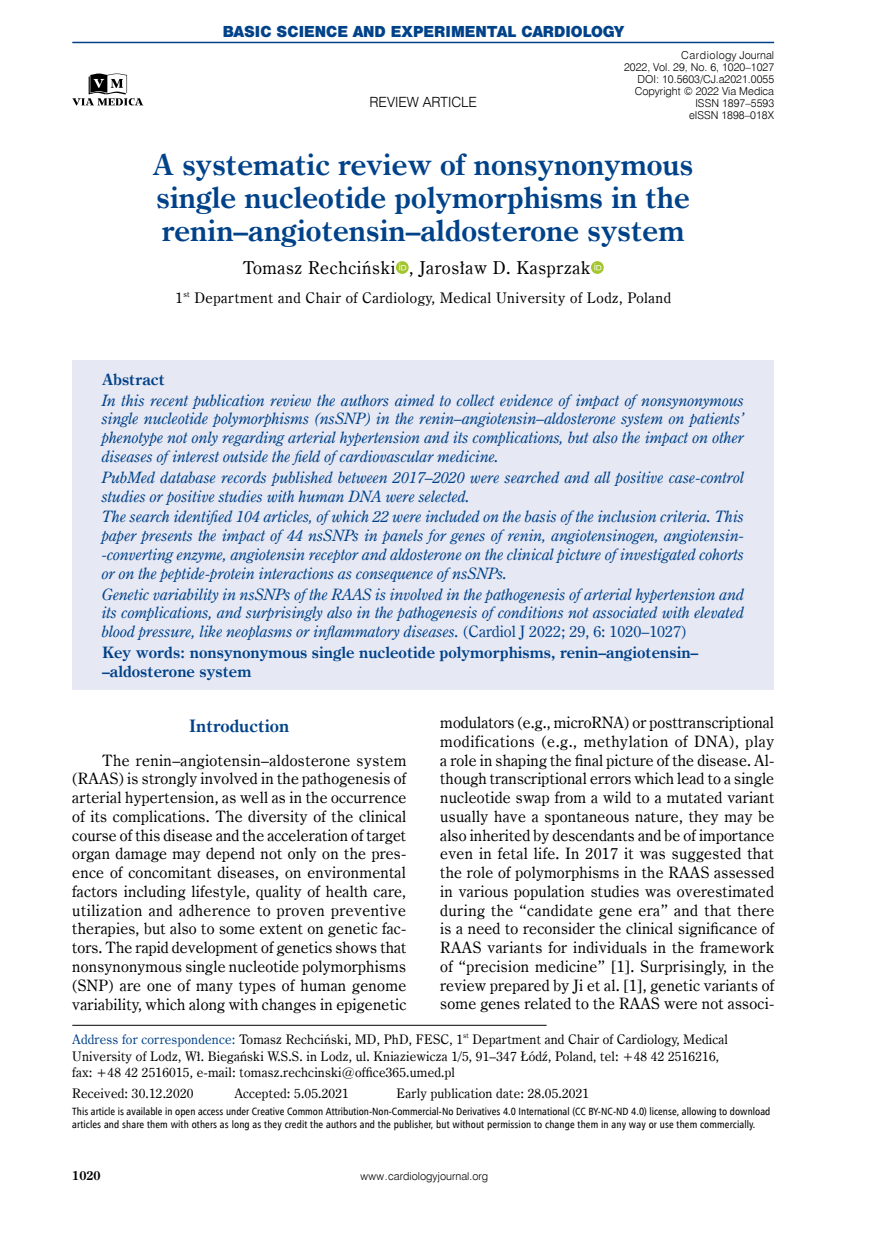
<style>
.page{position:relative;width:872px;height:1234px;background:#fff}
.page>*{position:absolute;margin:0;border:0;box-sizing:border-box;transform-origin:0 0}
.t1{font:700 29.4px/33px "Century Oldst EU";color:#004289;text-align:justify}
.t2{font:17.85px "Century Oldst EU";letter-spacing:.035em;color:#000}
.t3{font:700 17.25px "Century Oldst EU";color:#004289}
.t4{font:15.75px/18.8px "Century Oldst EU";letter-spacing:.015em;color:#000;text-align:justify}
.t5{font:italic 15.75px/18.8px "Century Oldst EU";color:#004289;text-align:justify}
.t6{font:700 15.75px/18.8px "Century Oldst EU";color:#004289}
.t7{font:14.7px "Century Oldst EU";letter-spacing:.035em;color:#000}
.t8{font:14.1px "Swis 721 Blk 2 EU";color:#004289}
.t9{font:14.1px "Swis 721 Lt EU";color:#000}
.t10{font:13.2px/16.5px "Century Oldst EU";letter-spacing:.015em;color:#000}
.t11{font:700 12.75px "Century Oldst EU";color:#000}
.t12{font:10.95px/12px "Swis 721 Lt EU";color:#000;text-align:right}
.t13{font:10.5px/12.8px "Humnst 777 Cn EU";color:#000}
.t14{font:7.2px "Century Oldst EU";color:#000}
.s1{font-style:normal}
.s2{color:#004289}
</style>
<div class="page">
<hr style="left:72px;top:1024px;width:474px;height:1px;background:#000">
<svg style="left:396px;top:261px;width:13px;height:13px"></svg>
<svg style="left:399px;top:263px;width:7px;height:7px"></svg>
<svg style="left:591px;top:261px;width:13px;height:13px"></svg>
<svg style="left:594px;top:263px;width:7px;height:7px"></svg>
<div style="left:72px;top:360px;width:702px;height:329px;background:#e6e8f4"></div>
<hr style="left:72px;top:42px;width:702px;height:1px;background:#004289">
<svg style="left:72px;top:74px;width:71px;height:32px"></svg>
<p class="t8" style="left:223px;top:22px;width:402px">BASIC SCIENCE AND EXPERIMENTAL CARDIOLOGY</p>
<p class="t12" style="left:624px;top:49px;width:151px">Cardiology Journal<br>2022, Vol. 29, No. 6, 1020–1027<br>DOI: 10.5603/CJ.a2021.0055<br>Copyright © 2022 Via Medica<br>ISSN 1897–5593<br>eISSN 1898–018X</p>
<p class="t9" style="left:369px;top:93px;width:109px">REVIEW ARTICLE</p>
<h1 class="t1" style="left:153px;top:149px;width:542px">A systematic review of nonsynonymous single nucleotide polymorphisms in the renin–angiotensin–aldosterone system</h1>
<p class="t2" style="left:243px;top:256px;width:349px">Tomasz Rechciński , Jarosław D. Kasprzak</p>
<p class="t7" style="left:175px;top:289px;width:497px">1<sup>st</sup> Department and Chair of Cardiology, Medical University of Lodz, Poland</p>
<p class="t6" style="left:102px;top:370px;width:64px">Abstract</p>
<p class="t5" style="left:102px;top:390px;width:644px">In this recent publication review the authors aimed to collect evidence of impact of nonsynonymous single nucleotide polymorphisms (nsSNP) in the renin–angiotensin–aldosterone system on patients’ phenotype not only regarding arterial hypertension and its complications, but also the impact on other diseases of interest outside the field of cardiovascular medicine.</p>
<p class="t5" style="left:102px;top:468px;width:644px">PubMed database records published between 2017–2020 were searched and all positive case-control studies or positive studies with human DNA were selected.</p>
<p class="t5" style="left:102px;top:507px;width:644px">The search identified 104 articles, of which 22 were included on the basis of the inclusion criteria. This paper presents the impact of 44 nsSNPs in panels for genes of renin, angiotensinogen, angiotensin--converting enzyme, angiotensin receptor and aldosterone on the clinical picture of investigated cohorts or on the peptide-protein interactions as consequence of nsSNPs.</p>
<p class="t5" style="left:102px;top:584px;width:644px">Genetic variability in nsSNPs of the RAAS is involved in the pathogenesis of arterial hypertension and its complications, and surprisingly also in the pathogenesis of conditions not associated with elevated blood pressure, like neoplasms or inflammatory diseases. <span class="s1">(Cardiol J 2022; 29, 6: 1020–1027)</span></p>
<p class="t6" style="left:102px;top:643px;width:598px">Key words: nonsynonymous single nucleotide polymorphisms, renin–angiotensin– –aldosterone system</p>
<p class="t3" style="left:189px;top:715px;width:102px">Introduction</p>
<p class="t4" style="left:72px;top:750px;width:336px;text-indent:30px">The renin–angiotensin–aldosterone system (RAAS) is strongly involved in the pathogenesis of arterial hypertension, as well as in the occurrence of its complications. The diversity of the clinical course of this disease and the acceleration of target organ damage may depend not only on the pres&shy;ence of concomitant diseases, on environmental factors including lifestyle, quality of health care, utilization and adherence to proven preventive therapies, but also to some extent on genetic fac&shy;tors. The rapid development of genetics shows that nonsynonymous single nucleotide polymorphisms (SNP) are one of many types of human genome variability, which along with changes in epigenetic</p>
<p class="t4" style="left:440px;top:713px;width:335px">modulators (e.g., microRNA) or posttranscriptional modifications (e.g., methylation of DNA), play a role in shaping the final picture of the disease. Al&shy;though transcriptional errors which lead to a single nucleotide swap from a wild to a mutated variant usually have a spontaneous nature, they may be also inherited by descendants and be of importance even in fetal life. In 2017 it was suggested that the role of polymorphisms in the RAAS assessed in various population studies was overestimated during the “candidate gene era” and that there is a need to reconsider the clinical significance of RAAS variants for individuals in the framework of “precision medicine” [1]. Surprisingly, in the review prepared by Ji et al. [1], genetic variants of some genes related to the RAAS were not associ-</p>
<p class="t10" style="left:72px;top:1031px;width:392px"><span class="s2">Address for correspondence:</span> Tomasz Rechciński, MD, PhD, FESC, 1</p>
<p class="t14" style="left:463px;top:1031px;width:7px">st</p>
<p class="t10" style="left:72px;top:1031px;width:657px;text-indent:400px">Department and Chair of Cardiology, Medical<br>University of Lodz, Wł. Biegański W.S.S. in Lodz, ul. Kniaziewicza 1/5, 91–347 Łódź, Poland, tel: +48 42 2516216, fax: +48 42 2516015, e-mail: tomasz.rechcinski@office365.umed.pl</p>
<p class="t10" style="left:72px;top:1085px;width:123px">Received: 30.12.2020</p>
<p class="t10" style="left:234px;top:1085px;width:116px">Accepted: 5.05.2021</p>
<p class="t10" style="left:396px;top:1085px;width:194px">Early publication date: 28.05.2021</p>
<p class="t13" style="left:72px;top:1104px;width:699px">This article is available in open access under Creative Common Attribution-Non-Commercial-No Derivatives 4.0 International (CC BY-NC-ND 4.0) license, allowing to download articles and share them with others as long as they credit the authors and the publisher, but without permission to change them in any way or use them commercially.</p>
<p class="t11" style="left:72px;top:1167px;width:30px">1020</p>
<p class="t12" style="left:360px;top:1170px;width:129px">www.cardiologyjournal.org</p>
</div>
